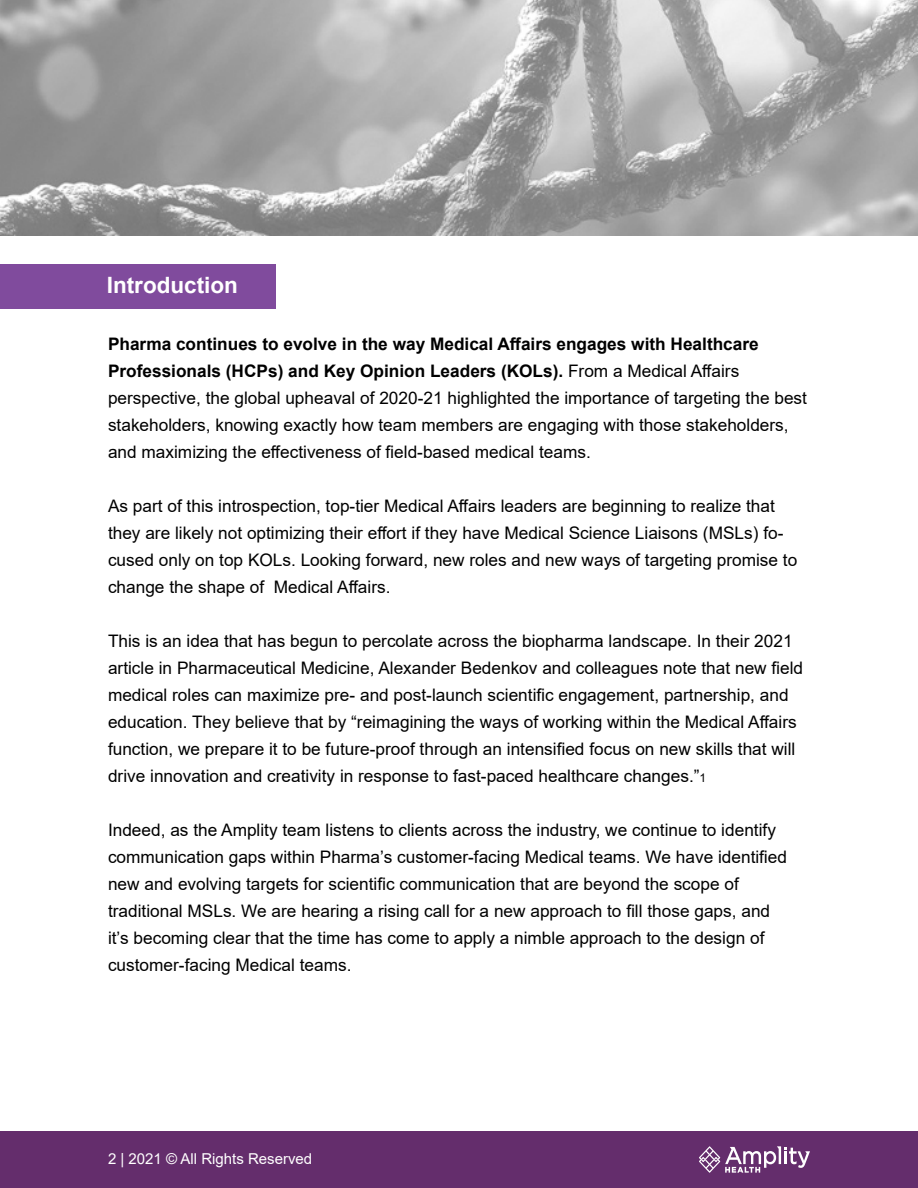
<style>
.page{position:relative;width:918px;height:1188px;background:#fff}
.page>*{position:absolute;margin:0;border:0;box-sizing:border-box;transform-origin:0 0}
.t1{font:700 22.5px "Arial";color:#fff}
.t2{font:17.25px/27px "Arial";color:#000}
.t3{font:15px "Arial";color:#fff}
.s1{font-weight:700}
.s2{font-size:12px}
</style>
<div class="page">
<img style="left:1px;top:0;width:916px;height:236px">
<div style="left:0;top:264px;width:276px;height:44px;background:#804b9d"></div>
<div style="left:0;top:1131px;width:918px;height:57px;background:#642d6c"></div>
<svg style="left:699px;top:1146px;width:111px;height:27px"></svg>
<p class="t1" style="left:107px;top:270px;width:133px">Introduction</p>
<p class="t2" style="left:108px;top:330px;width:701px"><span class="s1">Pharma continues to evolve in the way Medical Affairs engages with Healthcare Professionals (HCPs) and Key Opinion Leaders (KOLs).</span> From a Medical Affairs perspective, the global upheaval of 2020-21 highlighted the importance of targeting the best stakeholders, knowing exactly how team members are engaging with those stakeholders, and maximizing the effectiveness of field-based medical teams.</p>
<p class="t2" style="left:108px;top:492px;width:691px">As part of this introspection, top-tier Medical Affairs leaders are beginning to realize that they are likely not optimizing their effort if they have Medical Science Liaisons (MSLs) fo&shy;cused only on top KOLs. Looking forward, new roles and new ways of targeting promise to change the shape of Medical Affairs.</p>
<p class="t2" style="left:108px;top:627px;width:697px">This is an idea that has begun to percolate across the biopharma landscape. In their 2021 article in Pharmaceutical Medicine, Alexander Bedenkov and colleagues note that new field medical roles can maximize pre- and post-launch scientific engagement, partnership, and education. They believe that by “reimagining the ways of working within the Medical Affairs function, we prepare it to be future-proof through an intensified focus on new skills that will drive innovation and creativity in response to fast-paced healthcare changes.”<span class="s2">1</span></p>
<p class="t2" style="left:108px;top:816px;width:681px">Indeed, as the Amplity team listens to clients across the industry, we continue to identify communication gaps within Pharma’s customer-facing Medical teams. We have identified new and evolving targets for scientific communication that are beyond the scope of</p>
<p class="t2" style="left:108px;top:897px;width:664px">traditional MSLs. We are hearing a rising call for a new approach to fill those gaps, and</p>
<p class="t2" style="left:108px;top:924px;width:658px">it’s becoming clear that the time has come to apply a nimble approach to the design of customer-facing Medical teams.</p>
<p class="t3" style="left:108px;top:1148px;width:206px">2 | 2021 ©️ All Rights Reserved</p>
</div>
